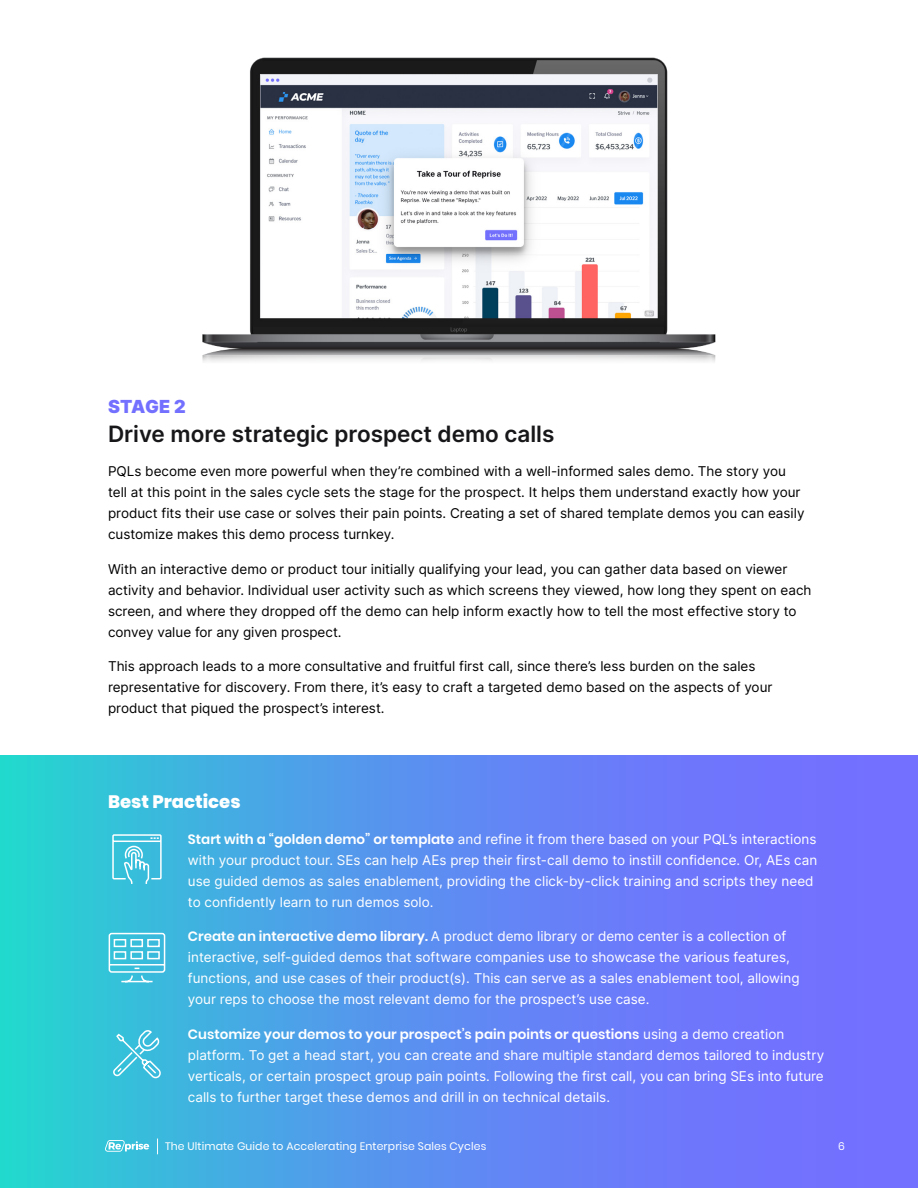
<style>
.page{position:relative;width:918px;height:1188px;background:#fff}
.page>*{position:absolute;margin:0;border:0;box-sizing:border-box;transform-origin:0 0}
.t1{font:600 22.5px "Inter";color:#17171a}
.t2{font:800 18px "Poppins";color:#fff}
.t3{font:900 18px "Inter";letter-spacing:-.005em;color:#7370ff}
.t4{font:13.5px/21px "Inter";color:#000}
.t5{font:13.5px/21px "Inter";color:#fff}
.t6{font:600 13.5px "Poppins";color:#fff}
.t7{font:10.8px "Poppins";letter-spacing:.01em;color:#fff}
.s1{font-family:"Poppins";font-weight:600}
.s2{font-family:"Inter";font-weight:400}
</style>
<div class="page">
<svg style="left:0;top:756px;width:918px;height:432px;background:#5793ee"></svg>
<svg style="left:105px;top:1140px;width:44px;height:12px"></svg>
<svg style="left:157px;top:1139px;width:1px;height:15px"></svg>
<svg style="left:112px;top:834px;width:50px;height:51px;background:#63cbe2"></svg>
<svg style="left:108px;top:932px;width:58px;height:51px;background:#69cee3"></svg>
<svg style="left:111px;top:1028px;width:52px;height:50px;background:#56c7e0"></svg>
<img style="left:202px;top:57px;width:514px;height:305px">
<h2 class="t3" style="left:108px;top:394px;width:79px">STAGE 2</h2>
<h1 class="t1" style="left:108px;top:417px;width:448px">Drive more strategic prospect demo calls</h1>
<p class="t4" style="left:108px;top:461px;width:698px">PQLs become even more powerful when they’re combined with a well-informed sales demo. The story you tell at this point in the sales cycle sets the stage for the prospect. It helps them understand exactly how your product fits their use case or solves their pain points. Creating a set of shared template demos you can easily customize makes this demo process turnkey.</p>
<p class="t4" style="left:108px;top:558px;width:705px">With an interactive demo or product tour initially qualifying your lead, you can gather data based on viewer activity and behavior. Individual user activity such as which screens they viewed, how long they spent on each screen, and where they dropped off the demo can help inform exactly how to tell the most effective story to convey value for any given prospect.</p>
<p class="t4" style="left:108px;top:656px;width:666px">This approach leads to a more consultative and fruitful first call, since there’s less burden on the sales representative for discovery. From there, it’s easy to craft a targeted demo based on the aspects of your product that piqued the prospect’s interest.</p>
<h2 class="t2" style="left:108px;top:792px;width:134px">Best Practices</h2>
<p class="t5" style="left:188px;top:828px;width:631px"><span class="s1">Start with a “golden demo” or template</span> and refine it from there based on your PQL’s interactions with your product tour. SEs can help AEs prep their first-call demo to instill confidence. Or, AEs can use guided demos as sales enablement, providing the click-by-click training and scripts they need to confidently learn to run demos solo.</p>
<p class="t5" style="left:188px;top:926px;width:613px"><span class="s1">Create an interactive demo library.</span> A product demo library or demo center is a collection of interactive, self-guided demos that software companies use to showcase the various features, functions, and use cases of their product(s). This can serve as a sales enablement tool, allowing your reps to choose the most relevant demo for the prospect’s use case.</p>
<p class="t6" style="left:188px;top:1026px;width:598px">Customize your demos to your prospect’s pain points or questions <span class="s2">using a demo creation</span></p>
<p class="t5" style="left:188px;top:1044px;width:638px;text-align:justify">platform. To get a head start, you can create and share multiple standard demos tailored to industry verticals, or certain prospect group pain points. Following the first call, you can bring SEs into future calls to further target these demos and drill in on technical details.</p>
<p class="t7" style="left:165px;top:1140px;width:323px">The Ultimate Guide to Accelerating Enterprise Sales Cycles</p>
<p class="t7" style="left:838px;top:1140px;width:8px">6</p>
</div>
